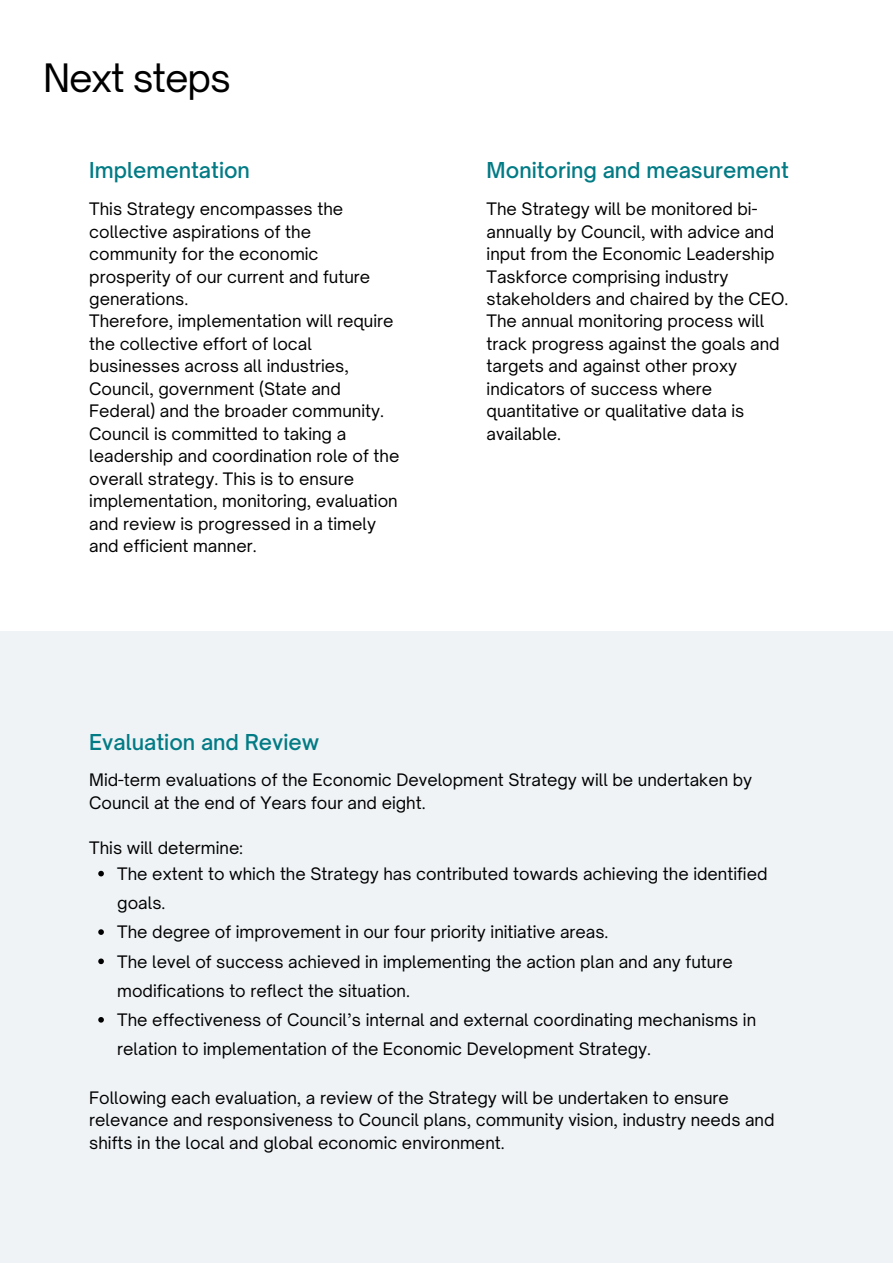
<style>
.page{position:relative;width:893px;height:1264px;background:#fff}
.page>*{position:absolute;margin:0;border:0;box-sizing:border-box;transform-origin:0 0}
.t1{font:37.5px "Open Sauce One";letter-spacing:-.03em;color:#000}
.t2{font:500 21px "Open Sauce One";color:#027b85}
.t3{font:16.5px/22.5px "Open Sauce One";color:#000}
</style>
<div class="page">
<div style="left:0;top:631px;width:892px;height:631px;background:#eff3f6"></div>
<svg style="left:98px;top:870px;width:6px;height:6px"></svg>
<svg style="left:98px;top:929px;width:6px;height:5px"></svg>
<svg style="left:98px;top:958px;width:6px;height:6px"></svg>
<svg style="left:98px;top:1017px;width:6px;height:5px"></svg>
<h1 class="t1" style="left:43px;top:55px;width:189px">Next steps</h1>
<p class="t2" style="left:89px;top:157px;width:162px">Implementation</p>
<p class="t2" style="left:486px;top:157px;width:304px">Monitoring and measurement</p>
<p class="t3" style="left:89px;top:197px;width:311px">This Strategy encompasses the collective aspirations of the community for the economic prosperity of our current and future generations.<br>Therefore, implementation will require the collective effort of local businesses across all industries,<br>Council, government (State and<br>Federal) and the broader community.<br>Council is committed to taking a leadership and coordination role of the overall strategy. This is to ensure implementation, monitoring, evaluation and review is progressed in a timely and efficient manner.</p>
<p class="t3" style="left:486px;top:197px;width:303px">The Strategy will be monitored bi&shy;annually by Council, with advice and input from the Economic Leadership<br>Taskforce comprising industry stakeholders and chaired by the CEO.<br>The annual monitoring process will track progress against the goals and targets and against other proxy indicators of success where quantitative or qualitative data is available.</p>
<p class="t2" style="left:89px;top:728px;width:231px">Evaluation and Review</p>
<p class="t3" style="left:89px;top:769px;width:664px">Mid-term evaluations of the Economic Development Strategy will be undertaken by<br>Council at the end of Years four and eight.</p>
<p class="t3" style="left:89px;top:836px;width:155px">This will determine:</p>
<p class="t3" style="left:117px;top:858px;width:651px;line-height:29.2px">The extent to which the Strategy has contributed towards achieving the identified goals.<br>The degree of improvement in our four priority initiative areas.<br>The level of success achieved in implementing the action plan and any future modifications to reflect the situation.<br>The effectiveness of Council’s internal and external coordinating mechanisms in relation to implementation of the Economic Development Strategy.</p>
<p class="t3" style="left:89px;top:1086px;width:686px">Following each evaluation, a review of the Strategy will be undertaken to ensure relevance and responsiveness to Council plans, community vision, industry needs and shifts in the local and global economic environment.</p>
</div>
